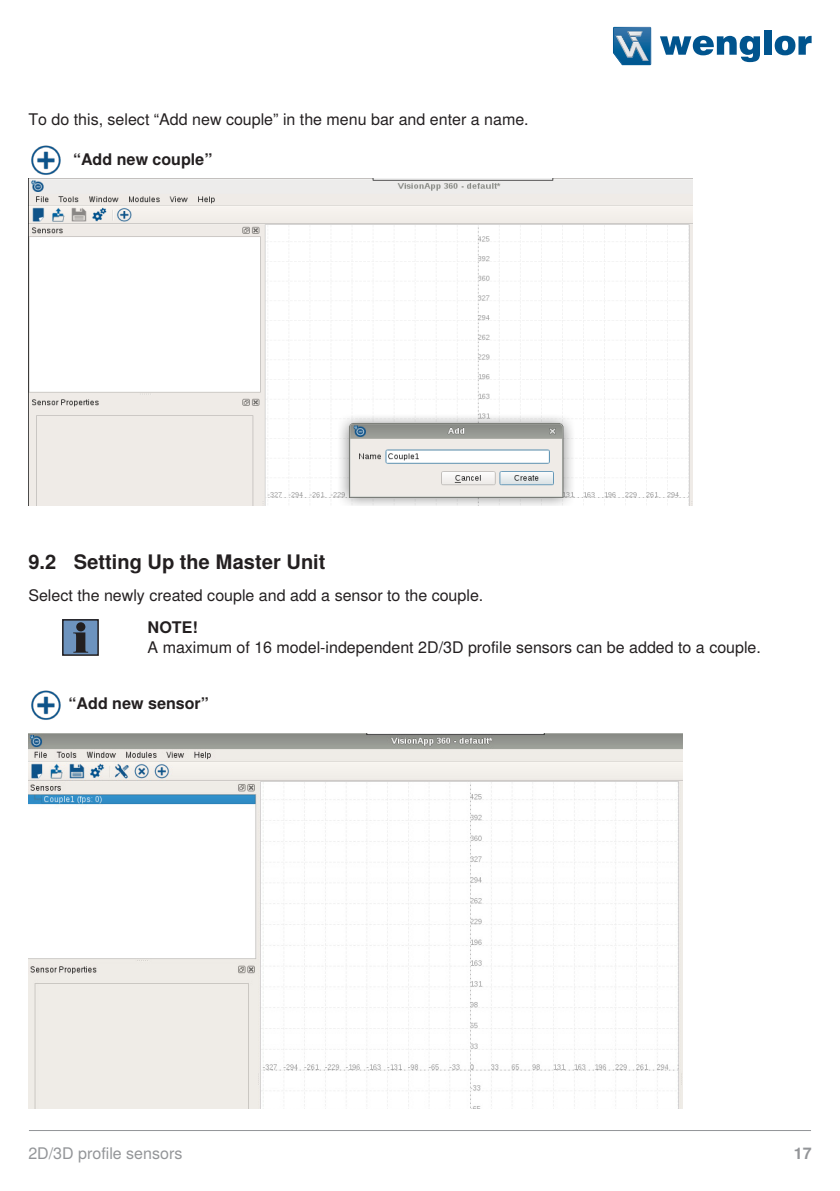
<style>
.page{position:relative;width:840px;height:1191px;background:#fff}
.page>*{position:absolute;margin:0;border:0;box-sizing:border-box;transform-origin:0 0}
.t1{font:700 20px "Nimbus Sans Global";color:#231f20}
.Copy{font:16px "Nimbus Sans Global";color:#231f20}
.Copy_Bold{font:700 16px "Nimbus Sans Global";color:#231f20}
.t2{font:16px "Nimbus Sans Global";color:#939598}
.Copy-2{font:700 16px "Nimbus Sans Global";color:#231f20}
.t3{font:700 16px "Nimbus Sans Global";color:#939598}
</style>
<div class="page">
<svg style="left:660px;top:36px;width:99px;height:26px"></svg>
<div style="left:763px;top:30px;width:8px;height:25px;background:#00548e"></div>
<svg style="left:774px;top:36px;width:37px;height:19px"></svg>
<svg style="left:613px;top:27px;width:38px;height:38px"></svg>
<hr style="left:29px;top:1130px;width:781px;height:1px;background:#939598">
<img style="left:31px;top:145px;width:30px;height:30px">
<img style="left:28px;top:179px;width:664px;height:326px">
<div style="left:63px;top:620px;width:35px;height:35px;background:#6d93be"></div>
<div style="left:62px;top:619px;width:37px;height:37px;border:2px solid #231f20"></div>
<svg style="left:73px;top:632px;width:15px;height:20px"></svg>
<div style="left:76px;top:622px;width:9px;height:9px;background:#231f20;border-radius:50%"></div>
<img style="left:31px;top:690px;width:30px;height:30px">
<img style="left:28px;top:734px;width:654px;height:374px">
<p class="Copy" style="left:28px;top:110px;width:501px">To do this, select “Add new couple” in the menu bar and enter a name.</p>
<p class="Copy_Bold" style="left:73px;top:150px;width:141px">“Add new couple”</p>
<p class="t1" style="left:28px;top:550px;width:298px">9.2 Setting Up the Master Unit</p>
<p class="Copy" style="left:28px;top:586px;width:456px">Select the newly created couple and add a sensor to the couple.</p>
<p class="Copy-2" style="left:147px;top:618px;width:52px">NOTE!</p>
<p class="Copy" style="left:147px;top:638px;width:614px">A maximum of 16 model-independent 2D/3D profile sensors can be added to a couple.</p>
<p class="Copy_Bold" style="left:69px;top:694px;width:142px">“Add new sensor”</p>
<p class="t2" style="left:28px;top:1143px;width:155px">2D/3D profile sensors</p>
<p class="t3" style="left:793px;top:1143px;width:19px">17</p>
</div>
